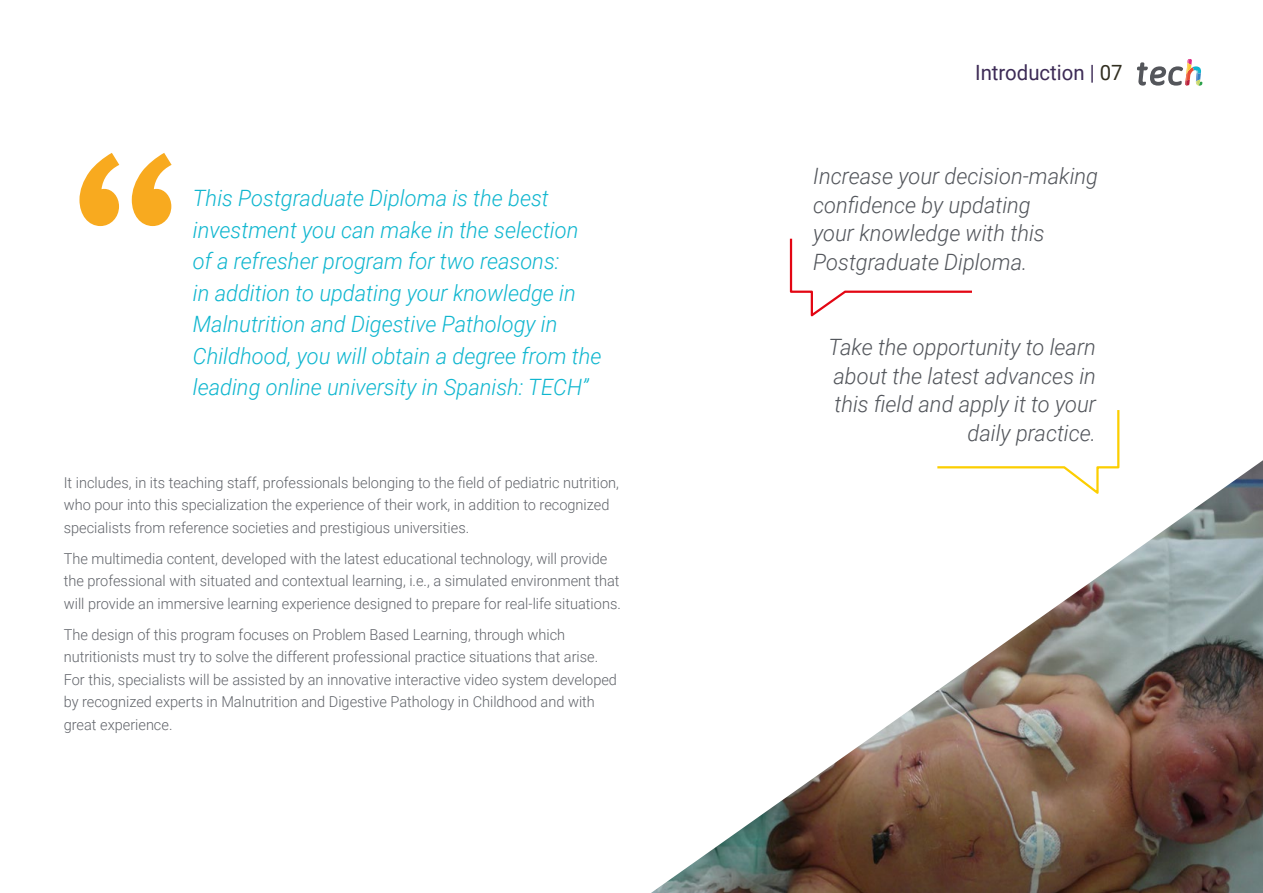
<style>
.page{position:relative;width:1263px;height:893px;background:#fff}
.page>*{position:absolute;margin:0;border:0;box-sizing:border-box;transform-origin:0 0}
.t1{font:italic 300 22.5px/31.5px "Roboto";color:#0fb6cf}
.t2{font:italic 300 22.5px/28.5px "Roboto";color:#52555b;text-align:right}
.t3{font:21px "Roboto";color:#3d2b56}
.t4{font:300 15px/22.5px "Roboto";color:#61646a}
.s1{color:#312e20}
</style>
<div class="page">
<svg style="left:79px;top:153px;width:93px;height:73px"></svg>
<svg style="left:1117px;top:410px;width:3px;height:50px"></svg>
<svg style="left:789px;top:238px;width:183px;height:79px"></svg>
<svg style="left:1137px;top:59px;width:65px;height:27px"></svg>
<img style="left:651px;top:460px;width:612px;height:433px">
<p class="t1" style="left:193px;top:182px;width:410px">This Postgraduate Diploma is the best investment you can make in the selection of a refresher program for two reasons:<br>in addition to updating your knowledge in Malnutrition and Digestive Pathology in Childhood, you will obtain a degree from the leading online university in Spanish: TECH”</p>
<p class="t4" style="left:64px;top:470px;width:557px">It includes, in its teaching staff, professionals belonging to the field of pediatric nutrition, who pour into this specialization the experience of their work, in addition to recognized specialists from reference societies and prestigious universities.</p>
<p class="t4" style="left:64px;top:546px;width:559px">The multimedia content, developed with the latest educational technology, will provide the professional with situated and contextual learning, i.e., a simulated environment that will provide an immersive learning experience designed to prepare for real-life situations.</p>
<p class="t4" style="left:64px;top:622px;width:555px">The design of this program focuses on Problem Based Learning, through which nutritionists must try to solve the different professional practice situations that arise.<br>For this, specialists will be assisted by an innovative interactive video system developed by recognized experts in Malnutrition and Digestive Pathology in Childhood and with great experience.</p>
<h2 class="t3" style="left:975px;top:57px;width:149px">Introduction | <span class="s1">07</span></h2>
<h1 class="t2" style="left:813px;top:161px;width:286px;text-align:left">Increase your decision-making confidence by updating<br>your knowledge with this<br>Postgraduate Diploma.</h1>
<h1 class="t2" style="left:828px;top:332px;width:269px">Take the opportunity to learn about the latest advances in this field and apply it to your daily practice.</h1>
</div>
